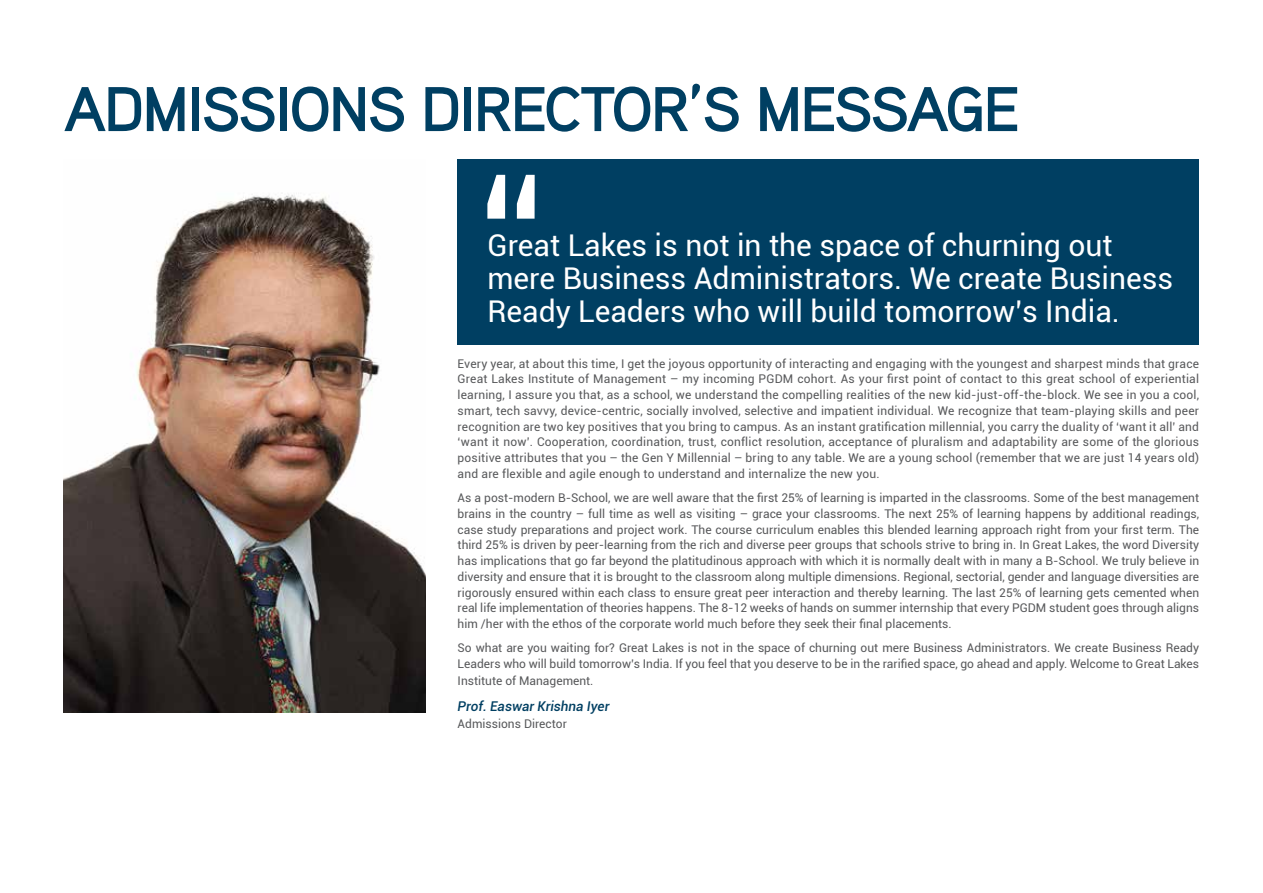
<style>
.page{position:relative;width:1263px;height:893px;background:#fff}
.page>*{position:absolute;margin:0;border:0;box-sizing:border-box;transform-origin:0 0}
.t1{font:700 63px "Aaux Pro";letter-spacing:-.04em;color:#003f62}
.t2{font:30px/33px "Roboto";color:#fff}
.t3{font:italic 500 13.5px "Roboto";color:#003f62}
.t4{font:12px/15.8px "Roboto";color:#58595b;text-align:justify}
</style>
<div class="page">
<img style="left:64px;top:194px;width:361px;height:519px">
<div style="left:458px;top:160px;width:741px;height:185px;background:#003f62"></div>
<svg style="left:487px;top:175px;width:48px;height:44px"></svg>
<p class="t1" style="left:64px;top:69px;width:958px">ADMISSIONS DIRECTOR’S MESSAGE</p>
<p class="t2" style="left:487px;top:228px;width:687px">Great Lakes is not in the space of churning out mere Business Administrators. We create Business<br>Ready Leaders who will build tomorrow’s India.</p>
<p class="t4" style="left:458px;top:355px;width:743px">Every year, at about this time, I get the joyous opportunity of interacting and engaging with the youngest and sharpest minds that grace Great Lakes Institute of Management – my incoming PGDM cohort. As your first point of contact to this great school of experiential learning, I assure you that, as a school, we understand the compelling realities of the new kid-just-off-the-block. We see in you a cool, smart, tech savvy, device-centric, socially involved, selective and impatient individual. We recognize that team-playing skills and peer recognition are two key positives that you bring to campus. As an instant gratification millennial, you carry the duality of ‘want it all’ and ‘want it now’. Cooperation, coordination, trust, conflict resolution, acceptance of pluralism and adaptability are some of the glorious positive attributes that you – the Gen Y Millennial – bring to any table. We are a young school (remember that we are just 14 years old) and are flexible and agile enough to understand and internalize the new you.</p>
<p class="t4" style="left:458px;top:489px;width:743px">As a post-modern B-School, we are well aware that the first 25% of learning is imparted in the classrooms. Some of the best management brains in the country – full time as well as visiting – grace your classrooms. The next 25% of learning happens by additional readings, case study preparations and project work. The course curriculum enables this blended learning approach right from your first term. The third 25% is driven by peer-learning from the rich and diverse peer groups that schools strive to bring in. In Great Lakes, the word Diversity has implications that go far beyond the platitudinous approach with which it is normally dealt with in many a B-School. We truly believe in diversity and ensure that it is brought to the classroom along multiple dimensions. Regional, sectorial, gender and language diversities are rigorously ensured within each class to ensure great peer interaction and thereby learning. The last 25% of learning gets cemented when real life implementation of theories happens. The 8-12 weeks of hands on summer internship that every PGDM student goes through aligns him /her with the ethos of the corporate world much before they seek their final placements.</p>
<p class="t4" style="left:458px;top:639px;width:743px;line-height:16.2px">So what are you waiting for? Great Lakes is not in the space of churning out mere Business Administrators. We create Business Ready Leaders who will build tomorrow’s India. If you feel that you deserve to be in the rarified space, go ahead and apply. Welcome to Great Lakes Institute of Management.</p>
<p class="t3" style="left:458px;top:697px;width:153px">Prof. Easwar Krishna Iyer</p>
<p class="t4" style="left:458px;top:715px;width:111px">Admissions Director</p>
</div>
